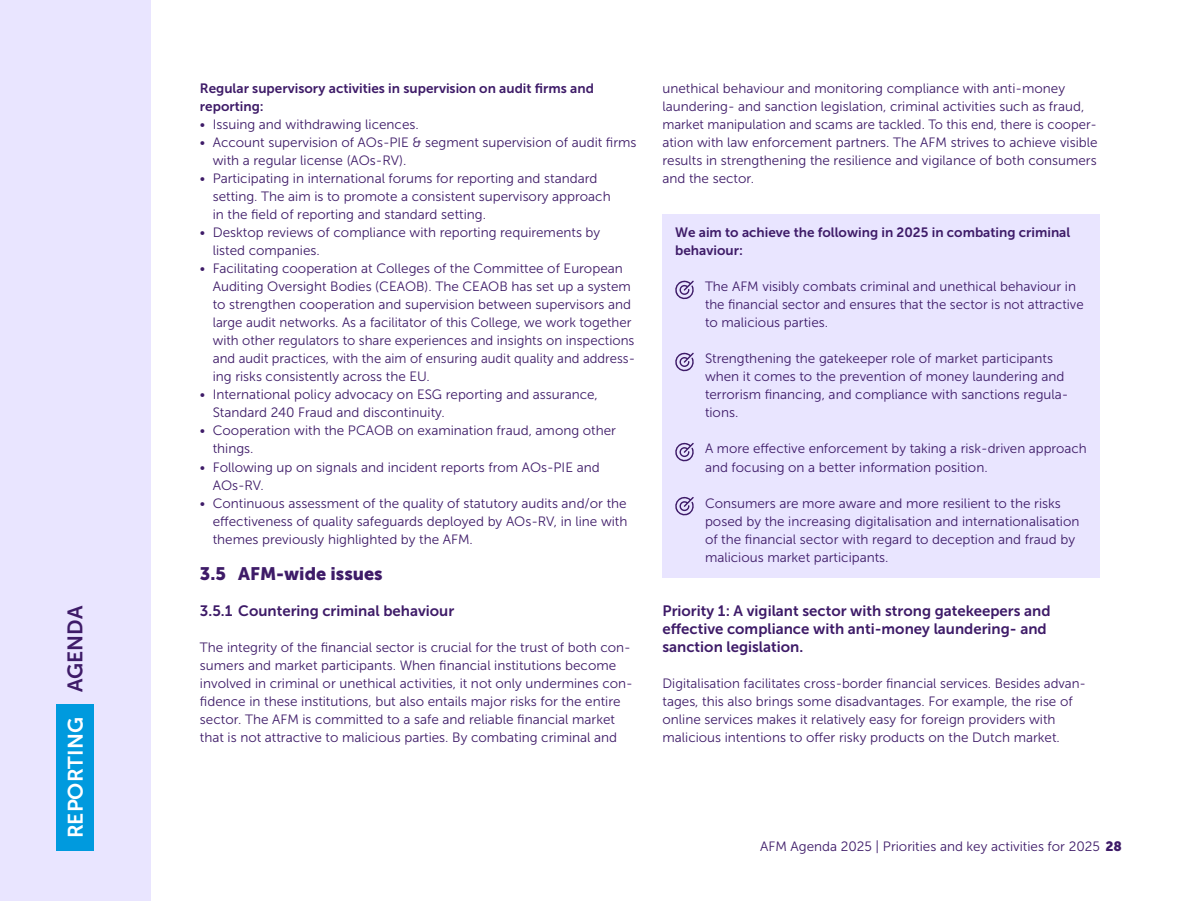
<style>
.page{position:relative;width:1200px;height:901px;background:#fff}
.page>*{position:absolute;margin:0;border:0;box-sizing:border-box;transform-origin:0 0}
.t1{font:21px "Museo Sans";color:#fff}
.H2_Paragraafkop_NR{font:18px "Museo Sans 900";color:#3e1b68}
.H3_Subparagraafkop{font:15px/18px "Museo Sans 700";color:#3e1b68}
.H3_Subparagraafkop_NR{font:15px "Museo Sans 700";color:#3e1b68}
.P_Platte_tekst{font:13.5px/18px "Museo Sans 300";color:#3e1b68}
.P_kadertekst_inspring{font:13.5px/18px "Museo Sans 300";color:#3e1b68}
.P_Platte_tekst-2{font:13.5px/18px "Museo Sans 700";color:#3e1b68}
.H3_Kaderkop{font:13.5px/18px "Museo Sans 700";color:#3e1b68}
.t2{font:13.5px "Museo Sans";color:#3e1b68}
.s1{color:#3e1b68}
.s2{font-family:"Museo Sans 900"}
</style>
<div class="page">
<div style="left:0;top:0;width:150px;height:900px;background:#e9e5ff"></div>
<div style="left:56px;top:704px;width:38px;height:146px;background:#009ade"></div>
<div style="left:662px;top:214px;width:438px;height:57px;background:#e9e5ff"></div>
<div style="left:662px;top:268px;width:438px;height:75px;background:#e9e5ff"></div>
<div style="left:662px;top:340px;width:438px;height:93px;background:#e9e5ff"></div>
<div style="left:662px;top:430px;width:438px;height:57px;background:#e9e5ff"></div>
<div style="left:662px;top:484px;width:438px;height:93px;background:#e9e5ff"></div>
<svg style="left:675px;top:280px;width:19px;height:20px"></svg>
<svg style="left:675px;top:352px;width:19px;height:20px"></svg>
<svg style="left:675px;top:442px;width:19px;height:20px"></svg>
<svg style="left:675px;top:496px;width:19px;height:20px"></svg>
<h1 class="t1" style="left:64px;top:837px;width:234px;rotate:-90deg">REPORTING <span class="s1">AGENDA</span></h1>
<p class="P_Platte_tekst-2" style="left:200px;top:79px;width:396px">Regular supervisory activities in supervision on audit firms and reporting:</p>
<p class="P_Platte_tekst" style="left:200px;top:115px;width:220px">• Issuing and withdrawing licences.</p>
<p class="P_Platte_tekst" style="left:213px;top:133px;width:425px;text-indent:-13px">• Account supervision of AOs-PIE &amp; segment supervision of audit firms with a regular license (AOs-RV).</p>
<p class="P_Platte_tekst" style="left:213px;top:169px;width:399px;text-indent:-13px">• Participating in international forums for reporting and standard setting. The aim is to promote a consistent supervisory approach in the field of reporting and standard setting.</p>
<p class="P_Platte_tekst" style="left:213px;top:223px;width:389px;text-indent:-13px">• Desktop reviews of compliance with reporting requirements by listed companies.</p>
<p class="P_Platte_tekst" style="left:213px;top:259px;width:424px;text-indent:-13px">• Facilitating cooperation at Colleges of the Committee of European Auditing Oversight Bodies (CEAOB). The CEAOB has set up a system to strengthen cooperation and supervision between supervisors and large audit networks. As a facilitator of this College, we work together with other regulators to share experiences and insights on inspections and audit practices, with the aim of ensuring audit quality and address&shy;ing risks consistently across the EU.</p>
<p class="P_Platte_tekst" style="left:213px;top:385px;width:387px;text-indent:-13px">• International policy advocacy on ESG reporting and assurance,<br>Standard 240 Fraud and discontinuity.</p>
<p class="P_Platte_tekst" style="left:213px;top:421px;width:405px;text-indent:-13px">• Cooperation with the PCAOB on examination fraud, among other things.</p>
<p class="P_Platte_tekst" style="left:213px;top:457px;width:388px;text-indent:-13px">• Following up on signals and incident reports from AOs-PIE and<br>AOs-RV.</p>
<p class="P_Platte_tekst" style="left:213px;top:493px;width:416px;text-align:justify;text-indent:-13px">• Continuous assessment of the quality of statutory audits and/or the effectiveness of quality safeguards deployed by AOs-RV, in line with themes previously highlighted by the AFM.</p>
<h2 class="H2_Paragraafkop_NR" style="left:200px;top:562px;width:184px">3.5 AFM-wide issues</h2>
<h3 class="H3_Subparagraafkop_NR" style="left:200px;top:601px;width:256px">3.5.1 Countering criminal behaviour</h3>
<p class="P_Platte_tekst" style="left:200px;top:637px;width:434px">The integrity of the financial sector is crucial for the trust of both con&shy;sumers and market participants. When financial institutions become involved in criminal or unethical activities, it not only undermines con&shy;fidence in these institutions, but also entails major risks for the entire sector. The AFM is committed to a safe and reliable financial market that is not attractive to malicious parties. By combating criminal and</p>
<p class="P_Platte_tekst" style="left:662px;top:79px;width:437px">unethical behaviour and monitoring compliance with anti-money laundering- and sanction legislation, criminal activities such as fraud, market manipulation and scams are tackled. To this end, there is cooper&shy;ation with law enforcement partners. The AFM strives to achieve visible results in strengthening the resilience and vigilance of both consumers and the sector.</p>
<p class="H3_Kaderkop" style="left:675px;top:223px;width:397px">We aim to achieve the following in 2025 in combating criminal behaviour:</p>
<p class="P_kadertekst_inspring" style="left:705px;top:277px;width:380px">The AFM visibly combats criminal and unethical behaviour in the financial sector and ensures that the sector is not attractive to malicious parties.</p>
<p class="P_kadertekst_inspring" style="left:705px;top:349px;width:365px">Strengthening the gatekeeper role of market participants when it comes to the prevention of money laundering and terrorism financing, and compliance with sanctions regula&shy;tions.</p>
<p class="P_kadertekst_inspring" style="left:705px;top:439px;width:383px">A more effective enforcement by taking a risk-driven approach and focusing on a better information position.</p>
<p class="P_kadertekst_inspring" style="left:705px;top:493px;width:376px">Consumers are more aware and more resilient to the risks posed by the increasing digitalisation and internationalisation of the financial sector with regard to deception and fraud by malicious market participants.</p>
<h3 class="H3_Subparagraafkop" style="left:662px;top:601px;width:390px">Priority 1: A vigilant sector with strong gatekeepers and effective compliance with anti-money laundering- and sanction legislation.</h3>
<p class="P_Platte_tekst" style="left:662px;top:673px;width:425px">Digitalisation facilitates cross-border financial services. Besides advan&shy;tages, this also brings some disadvantages. For example, the rise of online services makes it relatively easy for foreign providers with malicious intentions to offer risky products on the Dutch market.</p>
<p class="t2" style="left:760px;top:838px;width:363px">AFM Agenda 2025 | Priorities and key activities for 2025 <span class="s2">28</span></p>
</div>
